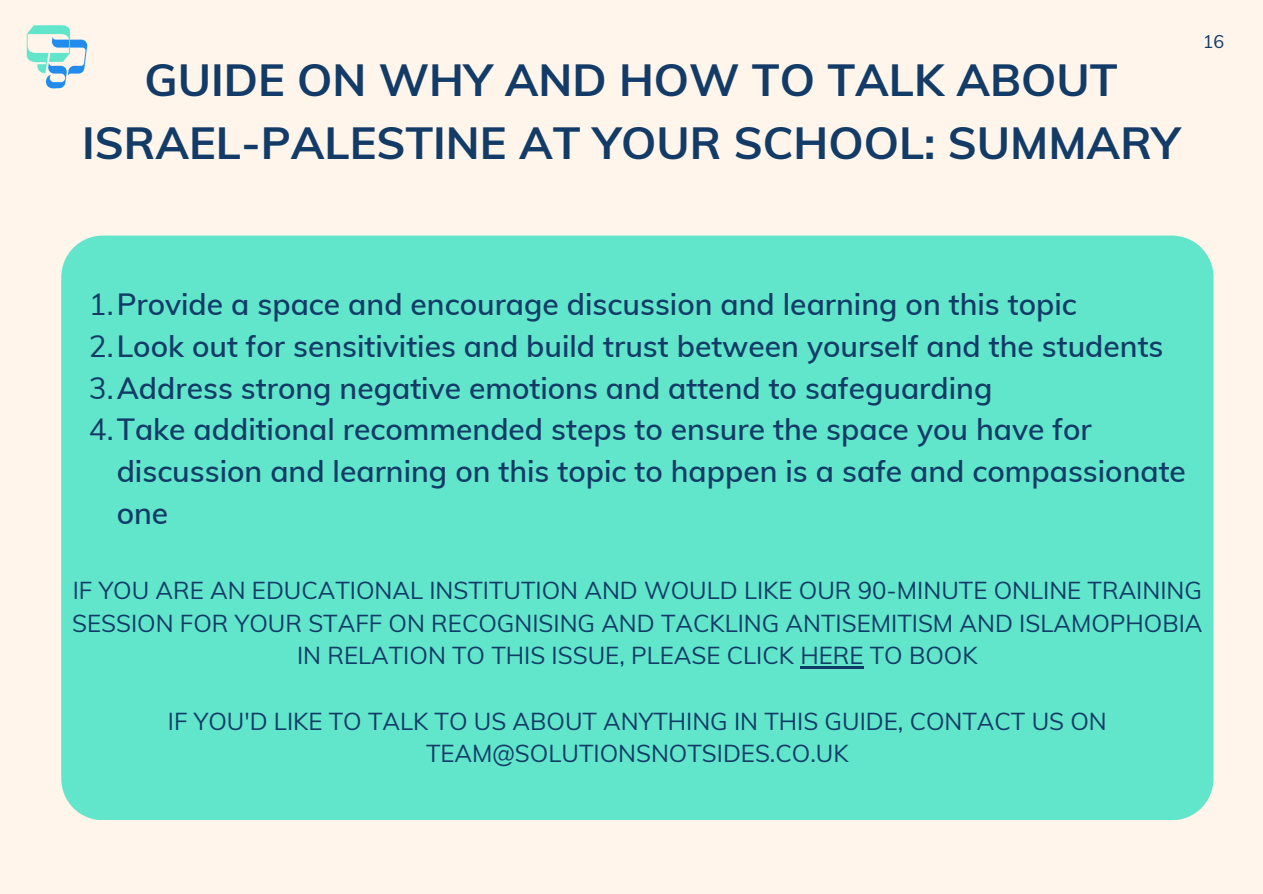
<style>
.page{position:relative;width:1263px;height:894px;background:#fff}
.page>*{position:absolute;margin:0;border:0;box-sizing:border-box;transform-origin:0 0}
.t1{font:700 45px/63px "Muli";color:#123b67;text-align:center}
.t2{font:600 30px/41.5px "Muli";color:#123b67}
.t3{font:24px/32.5px "Muli";color:#123b67;text-align:center}
.t4{font:18px "Muli";color:#123b67}
.s1{font-weight:400}
</style>
<div class="page">
<div style="left:0;top:0;width:1263px;height:893px;background:#fff5eb"></div>
<div style="left:61px;top:235px;width:1152px;height:585px;background:#62e6cb"></div>
<hr style="left:800px;top:666px;width:64px;height:2px;background:#123b67">
<img style="left:26px;top:25px;width:62px;height:64px">
<p class="t1" style="left:82px;top:47px;width:1100px">GUIDE ON WHY AND HOW TO TALK ABOUT<br>ISRAEL-PALESTINE AT YOUR SCHOOL: SUMMARY</p>
<p class="t4" style="left:1203px;top:30px;width:23px">16</p>
<p class="t2" style="left:89px;top:283px;width:989px"><span class="s1">1.</span>Provide a space and encourage discussion and learning on this topic</p>
<p class="t2" style="left:89px;top:325px;width:1076px"><span class="s1">2.</span>Look out for sensitivities and build trust between yourself and the students</p>
<p class="t2" style="left:89px;top:366px;width:905px"><span class="s1">3.</span>Address strong negative emotions and attend to safeguarding</p>
<p class="t2" style="left:117px;top:408px;width:1071px;text-indent:-28px"><span class="s1">4.</span>Take additional recommended steps to ensure the space you have for discussion and learning on this topic to happen is a safe and compassionate one</p>
<p class="t3" style="left:72px;top:573px;width:1132px">IF YOU ARE AN EDUCATIONAL INSTITUTION AND WOULD LIKE OUR 90-MINUTE ONLINE TRAINING<br>SESSION FOR YOUR STAFF ON RECOGNISING AND TACKLING ANTISEMITISM AND ISLAMOPHOBIA<br>IN RELATION TO THIS ISSUE, PLEASE CLICK HERE TO BOOK</p>
<p class="t3" style="left:168px;top:704px;width:940px">IF YOU'D LIKE TO TALK TO US ABOUT ANYTHING IN THIS GUIDE, CONTACT US ON<br>TEAM@SOLUTIONSNOTSIDES.CO.UK</p>
</div>
